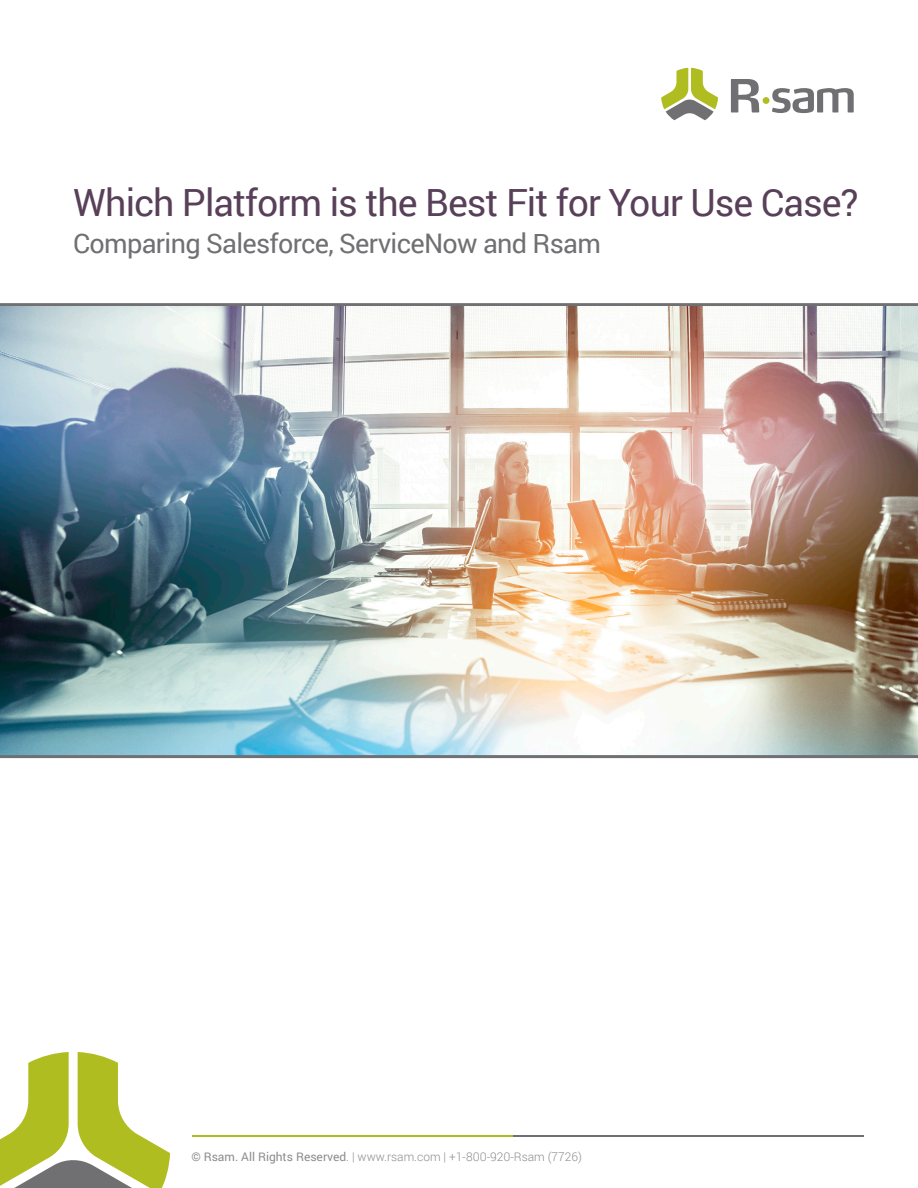
<style>
.page{position:relative;width:918px;height:1188px;background:#fff}
.page>*{position:absolute;margin:0;border:0;box-sizing:border-box;transform-origin:0 0}
.Sub_title{font:37.5px "Roboto";letter-spacing:-.025em;color:#594059}
.Sub_title-2{font:27px "Roboto";letter-spacing:-.025em;color:#707073}
.Body_text{font:300 12px "Roboto";color:#8d8d8f}
.s1{font-weight:400}
</style>
<div class="page">
<svg style="left:0;top:1052px;width:170px;height:136px"></svg>
<hr style="left:192px;top:1135px;width:322px;height:2px;background:#b0bd21">
<hr style="left:514px;top:1135px;width:350px;height:2px;background:#707073">
<hr style="left:0;top:303px;width:918px;height:3px;background:#707073">
<svg style="left:772px;top:88px;width:82px;height:25px"></svg>
<svg style="left:661px;top:68px;width:57px;height:52px"></svg>
<div style="left:763px;top:97px;width:6px;height:7px;background:#b0bd21;border-radius:50%"></div>
<svg style="left:731px;top:79px;width:28px;height:33px"></svg>
<img style="left:0;top:306px;width:918px;height:449px">
<hr style="left:0;top:755px;width:918px;height:3px;background:#707073">
<p class="Sub_title" style="left:73px;top:176px;width:787px">Which Platform is the Best Fit for Your Use Case?</p>
<p class="Sub_title-2" style="left:73px;top:224px;width:529px">Comparing Salesforce, ServiceNow and Rsam</p>
<p class="Body_text" style="left:191px;top:1148px;width:392px"><span class="s1">© Rsam. All Rights Reserved</span>. | www.rsam.com | +1-800-920-Rsam (7726)</p>
</div>
